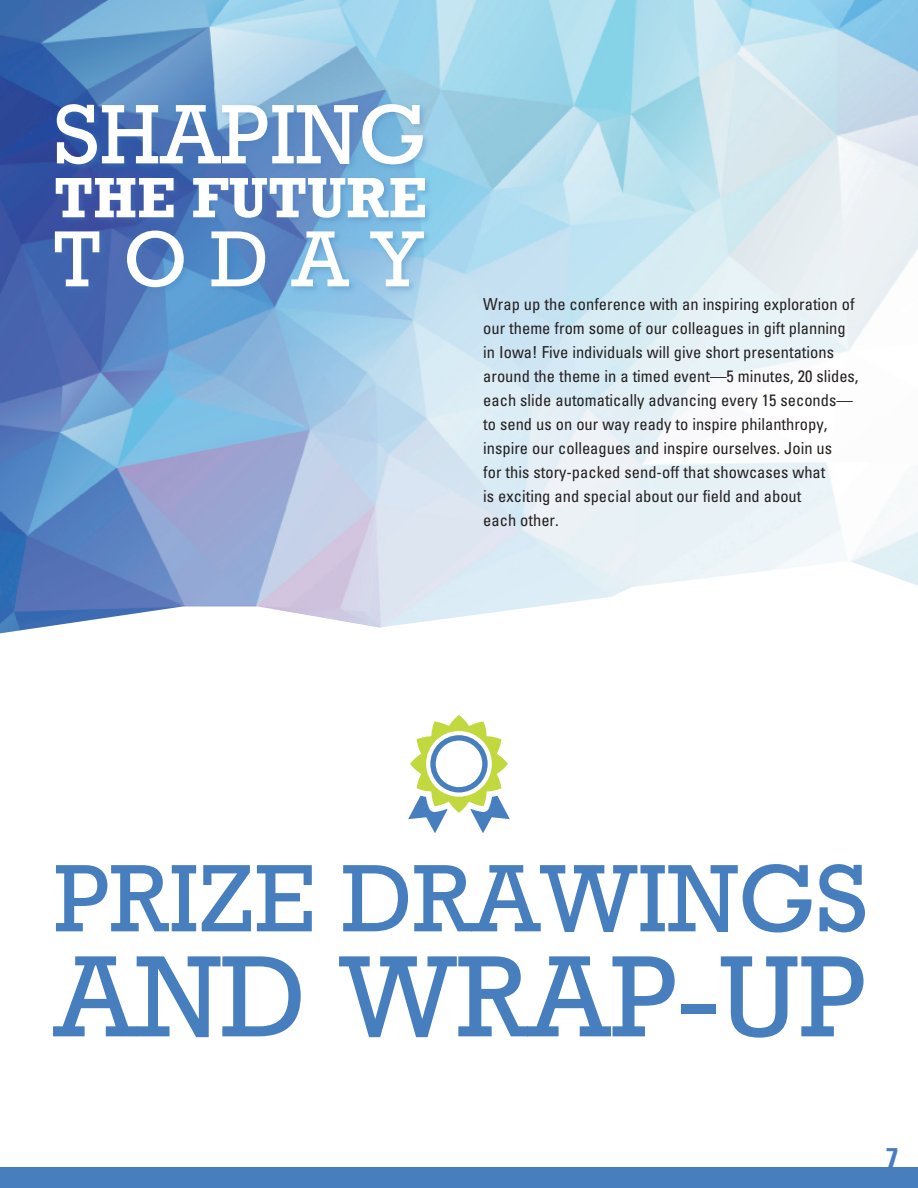
<style>
.page{position:relative;width:918px;height:1188px;background:#fff}
.page>*{position:absolute;margin:0;border:0;box-sizing:border-box;transform-origin:0 0}
.t1{font:117.75px "Rockwell";color:#467ebe}
.t2{font:97.5px "Rockwell";color:#467ebe}
.t3{font:85.95px "Rockwell";color:#fff}
.t4{font:80.85px "Rockwell";letter-spacing:.28em;color:#fff}
.t5{font:700 57.9px "Rockwell";color:#fff}
.t6{font:700 condensed 28.5px "Univers";color:#467ebe}
.t7{font:condensed 16.5px/24px "Univers";color:#231f20}
</style>
<div class="page">
<img style="left:0;top:0;width:918px;height:561px">
<svg style="left:0;top:561px;width:918px;height:73px"></svg>
<hr style="left:0;top:917px;width:1px;height:250px;background:#d8edf3">
<div style="left:0;top:1167px;width:918px;height:21px;background:#467ebe"></div>
<img style="left:0;top:0;width:1px;height:97px">
<div style="left:53px;top:102px;width:380px;height:193px;background:#467ebe;opacity:.35"></div>
<svg style="left:408px;top:715px;width:102px;height:118px"></svg>
<img style="left:501px;top:518px;width:26px;height:8px">
<h3 class="t3" style="left:54px;top:85px;width:375px">SHAPING</h3>
<h3 class="t5" style="left:54px;top:164px;width:375px">THE FUTURE</h3>
<h3 class="t4" style="left:54px;top:212px;width:371px">TODAY</h3>
<p class="t7" style="left:483px;top:292px;width:377px">Wrap up the conference with an inspiring exploration of our theme from some of our colleagues in gift planning in Iowa! Five individuals will give short presentations around the theme in a timed event—5 minutes, 20 slides, each slide automatically advancing every 15 seconds— to send us on our way ready to inspire philanthropy, inspire our colleagues and inspire ourselves. Join us<br>for this story-packed send-off that showcases what<br>is exciting and special about our field and about<br>each other.</p>
<h2 class="t2" style="left:54px;top:842px;width:816px">PRIZE DRAWINGS</h2>
<h1 class="t1" style="left:54px;top:928px;width:814px">AND WRAP-UP</h1>
<h3 class="t6" style="left:886px;top:1140px;width:14px">7</h3>
</div>
